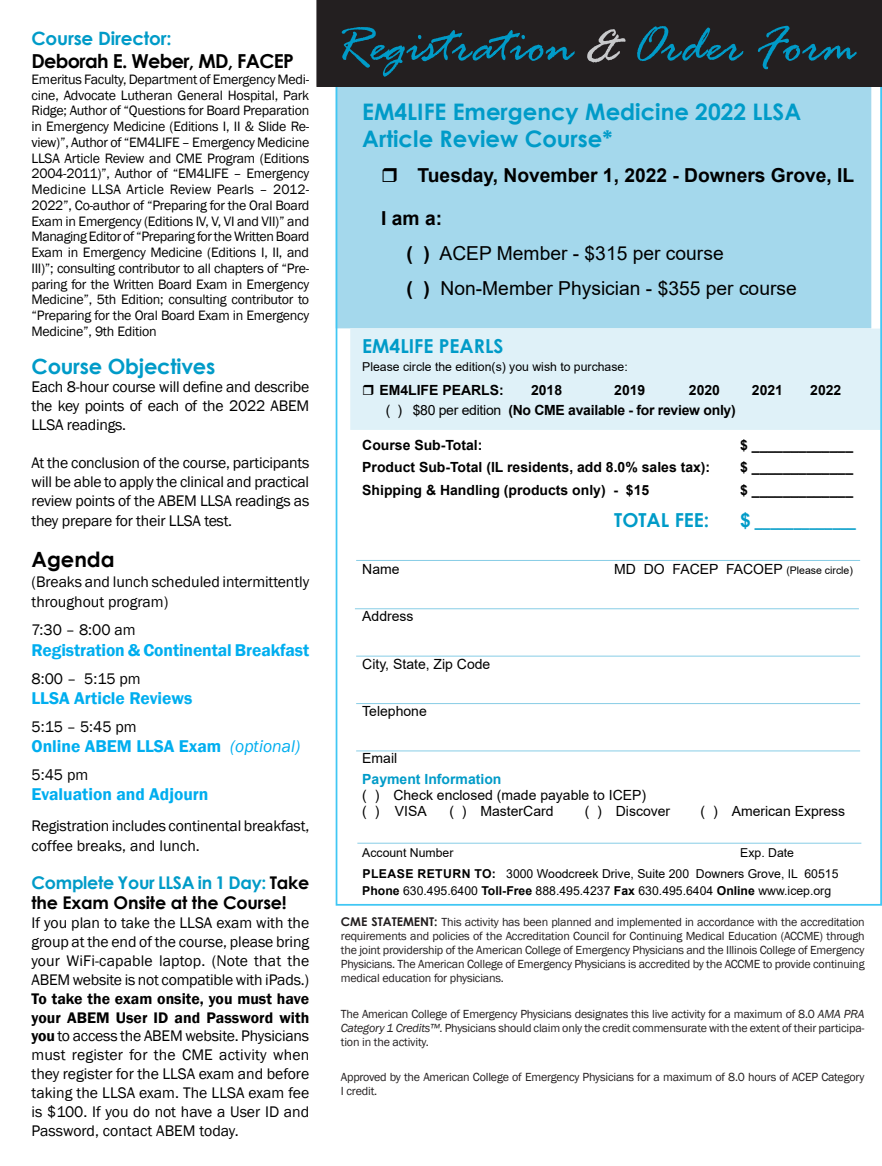
<style>
.page{position:relative;width:882px;height:1166px;background:#fff}
.page>*{position:absolute;margin:0;border:0;box-sizing:border-box;transform-origin:0 0}
.t1{font:700 22.75px/26.2px "Century Gothic";color:#009bc8}
.t2{font:700 21px "Century Gothic";letter-spacing:-.01em;color:#009bc8}
.t3{font:700 21px "Century Gothic";color:#000}
.t4{font:19.25px "Arial";color:#000}
.t5{font:700 19.25px "Arial";color:#000}
.t6{font:700 19.25px "Century Gothic";letter-spacing:-.035em;color:#000}
.t7{font:700 19.25px "Century Gothic";color:#009bc8}
.t8{font:700 18.38px "Century Gothic";letter-spacing:-.01em;color:#009bc8}
.t9{font:600 17.5px "Franklin Gothic";color:#00aeef}
.t10{font:700 17.5px/20.1px "Century Gothic";letter-spacing:-.015em;color:#000}
.t11{font:15.75px/18.9px "Franklin Gothic";letter-spacing:-.01em;color:#000;text-align:justify}
.t12{font:14px/15.8px "Franklin Gothic";letter-spacing:-.02em;color:#000;text-align:justify}
.t13{font:700 14px "Arial";color:#000}
.t14{font:14px "Arial";color:#000}
.t15{font:700 14px "Arial";letter-spacing:-.02em;color:#000}
.t16{font:700 14px "Arial";color:#009bc8}
.t17{font:12.25px "Arial";color:#000}
.t18{font:12.08px/14px "Franklin Gothic";letter-spacing:-.015em;color:#231f20;text-align:justify}
.s1{font-weight:400;font-style:italic}
.s2{color:#009bc8}
.s3{font-weight:600}
.s4{font-family:"Century Gothic";font-weight:700}
.s5{font-weight:700}
.s6{font-weight:400}
.s7{font-size:19.25px}
.s8{font-size:10.5px}
.s9{font-style:italic}
</style>
<div class="page">
<div style="left:336px;top:86px;width:535px;height:242px;background:#a4d8ec"></div>
<div style="left:351px;top:329px;width:528px;height:100px;background:#dff1f8"></div>
<div style="left:350px;top:328px;width:530px;height:102px;border:2px solid #dff1f8"></div>
<div style="left:316px;top:0;width:566px;height:87px;background:#231f20"></div>
<svg style="left:637px;top:26px;width:220px;height:43px;background:#1c353e"></svg>
<svg style="left:587px;top:29px;width:39px;height:33px"></svg>
<svg style="left:342px;top:27px;width:233px;height:50px;background:#1c343d"></svg>
<hr style="left:357px;top:843px;width:504px;height:1px;background:#87cde6">
<hr style="left:356px;top:560px;width:504px;height:1px;background:#87cde6">
<hr style="left:355px;top:608px;width:504px;height:1px;background:#87cde6">
<hr style="left:356px;top:656px;width:504px;height:1px;background:#87cde6">
<hr style="left:356px;top:703px;width:504px;height:1px;background:#87cde6">
<hr style="left:356px;top:750px;width:504px;height:1px;background:#87cde6">
<p class="t8" style="left:32px;top:25px;width:142px">Course Director:</p>
<p class="t6" style="left:32px;top:46px;width:264px">Deborah E. Weber, MD, FACEP</p>
<p class="t12" style="left:32px;top:72px;width:279px">Emeritus Faculty, Department of Emergency Medi&shy;cine, Advocate Lutheran General Hospital, Park Ridge; Author of “Questions for Board Preparation in Emergency Medicine (Editions I, II &amp; Slide Re&shy;view)”, Author of “EM4LIFE – Emergency Medicine LLSA Article Review and CME Program (Editions 2004-2011)”, Author of “EM4LIFE – Emergency Medicine LLSA Article Review Pearls – 2012- 2022”, Co-author of “Preparing for the Oral Board Exam in Emergency (Editions IV, V, VI and VII)” and Managing Editor of “Preparing for the Written Board Exam in Emergency Medicine (Editions I, II, and III)”; consulting contributor to all chapters of “Pre&shy;paring for the Written Board Exam in Emergency Medicine”, 5th Edition; consulting contributor to “Preparing for the Oral Board Exam in Emergency Medicine”, 9th Edition</p>
<p class="t2" style="left:32px;top:350px;width:185px">Course Objectives</p>
<p class="t11" style="left:32px;top:378px;width:279px">Each 8-hour course will define and describe the key points of each of the 2022 ABEM LLSA readings.</p>
<p class="t11" style="left:32px;top:453px;width:279px">At the conclusion of the course, participants will be able to apply the clinical and practical review points of the ABEM LLSA readings as they prepare for their LLSA test.</p>
<p class="t3" style="left:32px;top:543px;width:85px">Agenda</p>
<p class="t11" style="left:32px;top:572px;width:279px;line-height:20.1px">(Breaks and lunch scheduled intermittently throughout program)</p>
<p class="t11" style="left:32px;top:621px;width:106px">7:30 – 8:00 am</p>
<p class="t9" style="left:32px;top:639px;width:279px">Registration &amp; Continental Breakfast</p>
<p class="t11" style="left:32px;top:669px;width:111px">8:00 – 5:15 pm</p>
<p class="t9" style="left:32px;top:687px;width:162px">LLSA Article Reviews</p>
<p class="t11" style="left:32px;top:717px;width:107px">5:15 – 5:45 pm</p>
<p class="t9" style="left:32px;top:735px;width:270px">Online ABEM LLSA Exam <span class="s1">(optional)</span></p>
<p class="t11" style="left:32px;top:765px;width:58px">5:45 pm</p>
<p class="t9" style="left:32px;top:783px;width:179px">Evaluation and Adjourn</p>
<p class="t11" style="left:32px;top:816px;width:279px;line-height:20.1px">Registration includes continental breakfast, coffee breaks, and lunch.</p>
<p class="t10" style="left:32px;top:871px;width:279px"><span class="s2">Complete Your LLSA in 1 Day:</span> Take the Exam Onsite at the Course!</p>
<p class="t11" style="left:32px;top:913px;width:279px">If you plan to take the LLSA exam with the group at the end of the course, please bring your WiFi-capable laptop. (Note that the ABEM website is not compatible with iPads.)<br><span class="s3">To take the exam onsite, you must have your ABEM User ID and Password with you</span> to access the ABEM website. Physicians must register for the CME activity when they register for the LLSA exam and before taking the LLSA exam. The LLSA exam fee is $100. If you do not have a User ID and Password, contact ABEM today.</p>
<p class="t18" style="left:341px;top:915px;width:525px"><span class="s4">CME STATEMENT:</span> This activity has been planned and implemented in accordance with the accreditation requirements and policies of the Accreditation Council for Continuing Medical Education (ACCME) through the joint providership of the American College of Emergency Physicians and the Illinois College of Emergency Physicians. The American College of Emergency Physicians is accredited by the ACCME to provide continuing medical education for physicians.</p>
<p class="t1" style="left:362px;top:98px;width:441px">EM4LIFE Emergency Medicine 2022 LLSA<br>Article Review Course*</p>
<p class="t5" style="left:418px;top:161px;width:438px">Tuesday, November 1, 2022 - Downers Grove, IL</p>
<p class="t5" style="left:381px;top:204px;width:62px">I am a:</p>
<p class="t4" style="left:406px;top:239px;width:319px"><span class="s5">( )</span> ACEP Member - $315 per course</p>
<p class="t4" style="left:406px;top:274px;width:392px"><span class="s5">( )</span> Non-Member Physician - $355 per course</p>
<p class="t7" style="left:362px;top:332px;width:143px">EM4LIFE PEARLS</p>
<p class="t17" style="left:362px;top:358px;width:267px">Please circle the edition(s) you wish to purchase:</p>
<p class="t13" style="left:379px;top:380px;width:126px">EM4LIFE PEARLS:</p>
<p class="t13" style="left:531px;top:380px;width:33px">2018</p>
<p class="t13" style="left:614px;top:380px;width:33px">2019</p>
<p class="t13" style="left:689px;top:380px;width:33px">2020</p>
<p class="t13" style="left:752px;top:380px;width:33px">2021</p>
<p class="t13" style="left:810px;top:380px;width:33px">2022</p>
<p class="t15" style="left:386px;top:400px;width:351px"><span class="s6">( ) $80 per edition</span> (No CME available - for review only)</p>
<p class="t13" style="left:362px;top:435px;width:122px">Course Sub-Total:</p>
<p class="t13" style="left:740px;top:435px;width:114px">$ _____________</p>
<p class="t13" style="left:362px;top:457px;width:350px">Product Sub-Total (IL residents, add 8.0% sales tax):</p>
<p class="t13" style="left:740px;top:457px;width:114px">$ _____________</p>
<p class="t13" style="left:362px;top:480px;width:289px">Shipping &amp; Handling (products only) - $15</p>
<p class="t13" style="left:740px;top:480px;width:114px">$ _____________</p>
<p class="t7" style="left:614px;top:505px;width:97px">TOTAL FEE:</p>
<p class="t16" style="left:740px;top:512px;width:117px"><span class="s7">$</span> _____________</p>
<p class="t14" style="left:362px;top:559px;width:39px">Name</p>
<p class="t14" style="left:614px;top:559px;width:240px">MD DO FACEP FACOEP <span class="s8">(Please circle)</span></p>
<p class="t14" style="left:362px;top:606px;width:53px">Address</p>
<p class="t14" style="left:362px;top:654px;width:130px">City, State, Zip Code</p>
<p class="t14" style="left:362px;top:701px;width:66px">Telephone</p>
<p class="t14" style="left:362px;top:748px;width:36px">Email</p>
<p class="t16" style="left:362px;top:769px;width:141px">Payment Information</p>
<p class="t14" style="left:362px;top:785px;width:285px">( ) Check enclosed (made payable to ICEP)</p>
<p class="t14" style="left:362px;top:801px;width:66px">( ) VISA</p>
<p class="t14" style="left:449px;top:801px;width:106px">( ) MasterCard</p>
<p class="t14" style="left:585px;top:801px;width:87px">( ) Discover</p>
<p class="t14" style="left:701px;top:801px;width:146px">( ) American Express</p>
<p class="t17" style="left:362px;top:844px;width:93px">Account Number</p>
<p class="t17" style="left:740px;top:844px;width:55px">Exp. Date</p>
<p class="t17" style="left:362px;top:865px;width:478px"><span class="s5">PLEASE RETURN TO:</span> 3000 Woodcreek Drive, Suite 200 Downers Grove, IL 60515</p>
<p class="t17" style="left:362px;top:882px;width:470px"><span class="s5">Phone</span> 630.495.6400 <span class="s5">Toll-Free</span> 888.495.4237 <span class="s5">Fax</span> 630.495.6404 <span class="s5">Online</span> www.icep.org</p>
<p class="t18" style="left:341px;top:1007px;width:525px">The American College of Emergency Physicians designates this live activity for a maximum of 8.0 <span class="s9">AMA PRA Category 1 Credits™</span>. Physicians should claim only the credit commensurate with the extent of their participa&shy;tion in the activity.</p>
<p class="t18" style="left:341px;top:1070px;width:525px">Approved by the American College of Emergency Physicians for a maximum of 8.0 hours of ACEP Category<br>I credit.</p>
</div>
